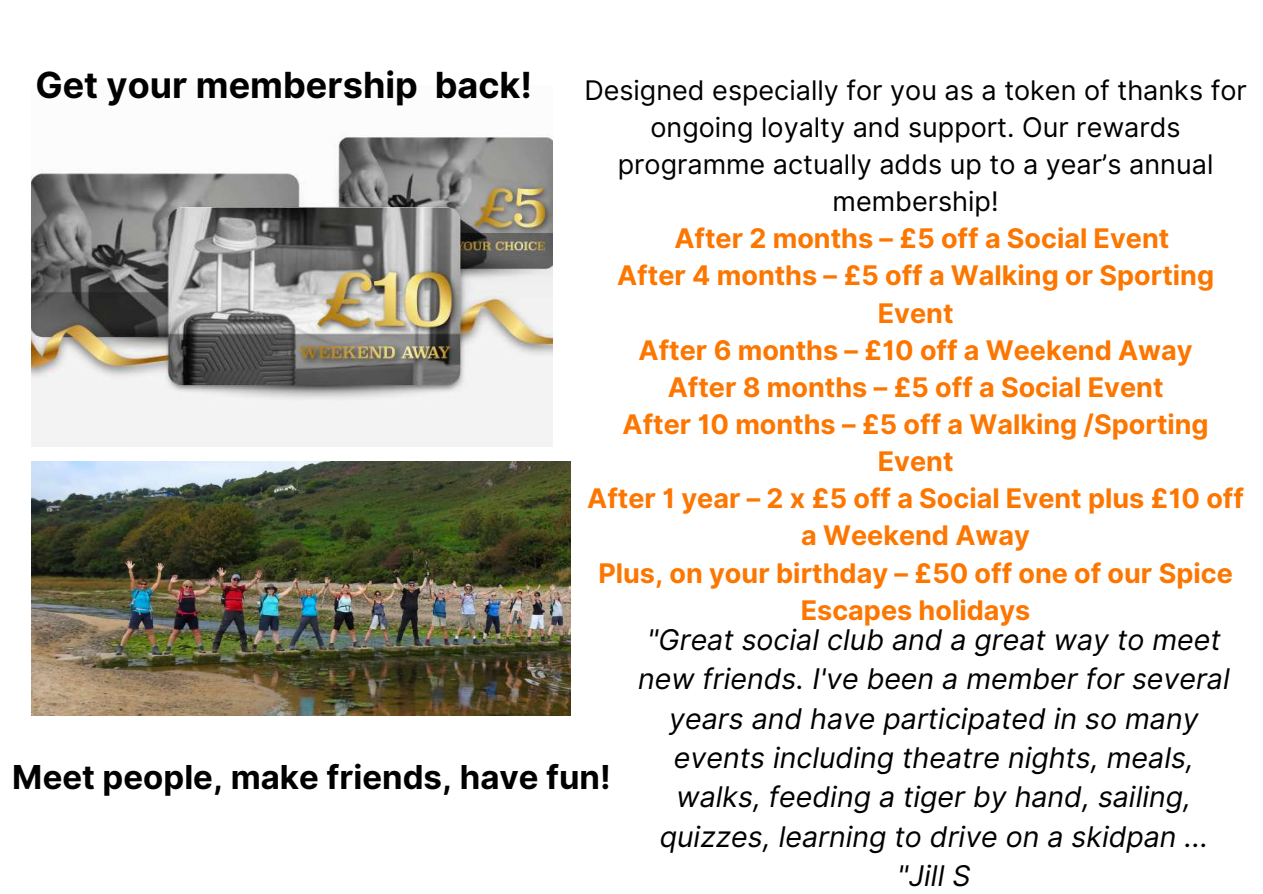
<style>
.page{position:relative;width:1263px;height:894px;background:#fff}
.page>*{position:absolute;margin:0;border:0;box-sizing:border-box;transform-origin:0 0}
.t1{font:700 36px "Inter";color:#000}
.t2{font:700 33px "Inter";color:#000}
.t3{font:italic 28.5px/39.3px "Inter";color:#000;text-align:center}
.t4{font:700 27px/37px "Inter";color:#fc7600;text-align:center}
.t5{font:27px/37px "Inter";color:#000;text-align:center}
</style>
<div class="page">
<img style="left:32px;top:135px;width:520px;height:312px">
<img style="left:32px;top:461px;width:538px;height:254px">
<h1 class="t1" style="left:35px;top:63px;width:498px">Get your membership back!</h1>
<p class="t5" style="left:584px;top:71px;width:664px">Designed especially for you as a token of thanks for ongoing loyalty and support. Our rewards programme actually adds up to a year’s annual membership!</p>
<p class="t4" style="left:587px;top:220px;width:658px">After 2 months – £5 off a Social Event<br>After 4 months – £5 off a Walking or Sporting<br>Event<br>After 6 months – £10 off a Weekend Away<br>After 8 months – £5 off a Social Event<br>After 10 months – £5 off a Walking /Sporting<br>Event<br>After 1 year – 2 x £5 off a Social Event plus £10 off a Weekend Away<br>Plus, on your birthday – £50 off one of our Spice<br>Escapes holidays</p>
<p class="t3" style="left:638px;top:619px;width:593px">"Great social club and a great way to meet new friends. I've been a member for several years and have participated in so many events including theatre nights, meals, walks, feeding a tiger by hand, sailing, quizzes, learning to drive on a skidpan ... "Jill S</p>
<p class="t2" style="left:12px;top:757px;width:600px">Meet people, make friends, have fun!</p>
</div>
